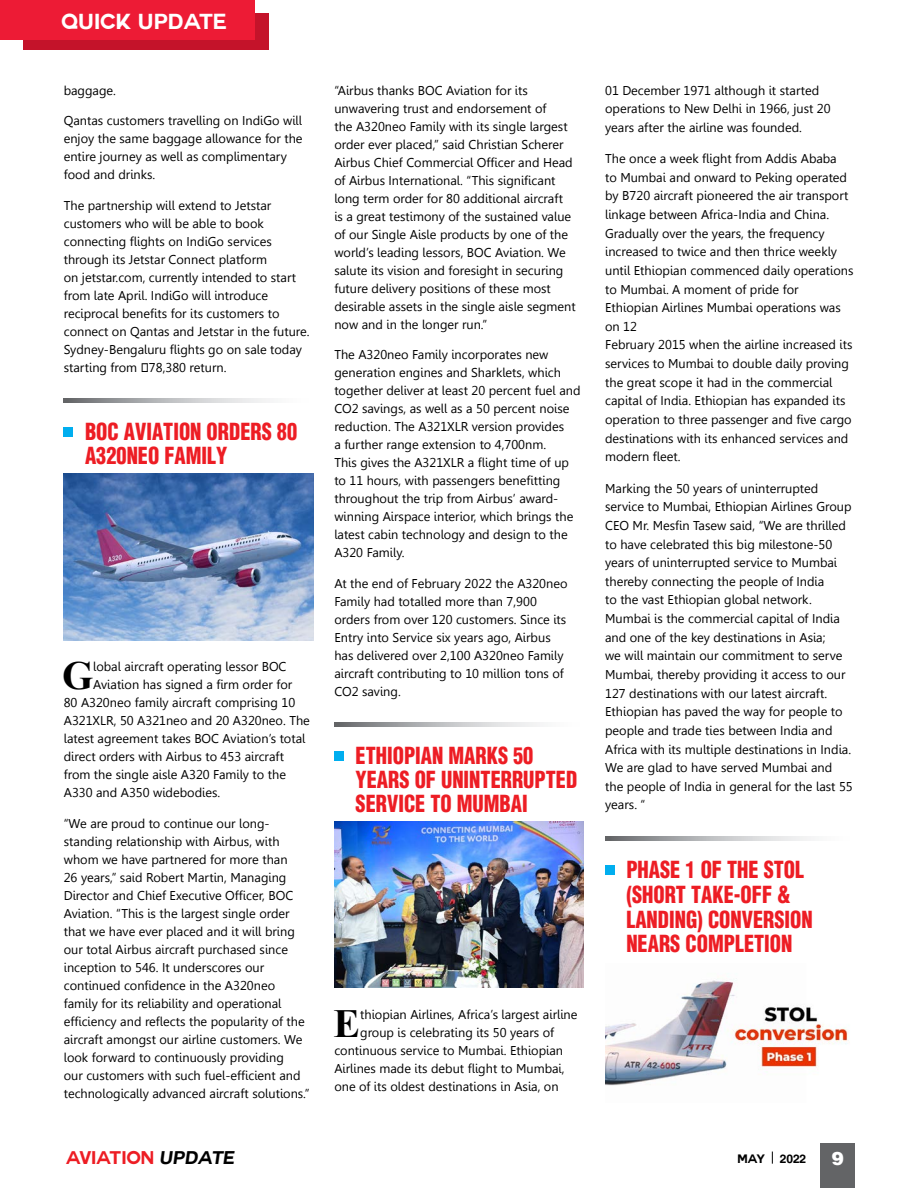
<style>
.page{position:relative;width:918px;height:1188px;background:#fff}
.page>*{position:absolute;margin:0;border:0;box-sizing:border-box;transform-origin:0 0}
.t1{font:700 39.9px "Times New Roman";color:#000}
.t2{font:900 condensed 22.5px/24px "Context Black Condensed S Si";color:#ed1d24;scale:.9 1}
.t3{font:700 21.3px "Couture";color:#fff}
.t4{font:700 18px "Couture";color:#ed1d24}
.t5{font:900 18px "Context Black S Si";color:#fff}
.t6{font:12.75px/18px "Gisha";color:#000}
.t7{font:700 12px "Couture";color:#000}
.s1{font-style:italic;color:#000}
</style>
<div class="page">
<div style="left:23px;top:14px;width:246px;height:36px;background:#c4132a"></div>
<div style="left:0;top:0;width:254px;height:39px;background:#ed1b35"></div>
<svg style="left:64px;top:398px;width:206px;height:5px"></svg>
<div style="left:64px;top:427px;width:9px;height:9px;background:#00aeef"></div>
<img style="left:64px;top:474px;width:249px;height:166px">
<svg style="left:334px;top:722px;width:206px;height:5px"></svg>
<div style="left:334px;top:751px;width:10px;height:9px;background:#00aeef"></div>
<img style="left:334px;top:822px;width:250px;height:166px">
<svg style="left:605px;top:836px;width:206px;height:5px"></svg>
<div style="left:605px;top:866px;width:10px;height:9px;background:#00aeef"></div>
<img style="left:605px;top:980px;width:243px;height:106px">
<div style="left:820px;top:1144px;width:35px;height:44px;background:#636466"></div>
<svg style="left:772px;top:1152px;width:1px;height:12px"></svg>
<h3 class="t3" style="left:62px;top:11px;width:167px">QUICK UPDATE</h3>
<p class="t6" style="left:64px;top:81px;width:54px">baggage.</p>
<p class="t6" style="left:64px;top:112px;width:240px">Qantas customers travelling on IndiGo will enjoy the same baggage allowance for the entire journey as well as complimentary food and drinks.</p>
<p class="t6" style="left:64px;top:197px;width:247px">The partnership will extend to Jetstar customers who will be able to book connecting flights on IndiGo services through its Jetstar Connect platform<br>on jetstar.com, currently intended to start from late April. IndiGo will introduce reciprocal benefits for its customers to connect on Qantas and Jetstar in the future.<br>Sydney-Bengaluru flights go on sale today starting from ₹78,380 return.</p>
<h2 class="t2" style="left:85px;top:419px;width:237px">BOC AVIATION ORDERS 80<br>A320NEO FAMILY</h2>
<h1 class="t1" style="left:62px;top:648px;width:33px">G</h1>
<p class="t6" style="left:93px;top:658px;width:195px">lobal aircraft operating lessor BOC</p>
<p class="t6" style="left:93px;top:676px;width:201px">Aviation has signed a firm order for</p>
<p class="t6" style="left:64px;top:694px;width:233px">80 A320neo family aircraft comprising 10</p>
<p class="t6" style="left:64px;top:712px;width:248px">A321XLR, 50 A321neo and 20 A320neo. The</p>
<p class="t6" style="left:64px;top:730px;width:243px">latest agreement takes BOC Aviation’s total</p>
<p class="t6" style="left:64px;top:748px;width:222px">direct orders with Airbus to 453 aircraft</p>
<p class="t6" style="left:64px;top:766px;width:224px">from the single aisle A320 Family to the</p>
<p class="t6" style="left:64px;top:784px;width:158px">A330 and A350 widebodies.</p>
<p class="t6" style="left:64px;top:814px;width:247px">“We are proud to continue our long&shy;standing relationship with Airbus, with whom we have partnered for more than<br>26 years,” said Robert Martin, Managing Director and Chief Executive Officer, BOC Aviation. “This is the largest single order that we have ever placed and it will bring our total Airbus aircraft purchased since inception to 546. It underscores our continued confidence in the A320neo family for its reliability and operational efficiency and reflects the popularity of the aircraft amongst our airline customers. We look forward to continuously providing<br>our customers with such fuel-efficient and technologically advanced aircraft solutions.”</p>
<p class="t6" style="left:334px;top:81px;width:243px">“Airbus thanks BOC Aviation for its unwavering trust and endorsement of<br>the A320neo Family with its single largest order ever placed,” said Christian Scherer Airbus Chief Commercial Officer and Head of Airbus International. “This significant long term order for 80 additional aircraft<br>is a great testimony of the sustained value of our Single Aisle products by one of the world’s leading lessors, BOC Aviation. We salute its vision and foresight in securing future delivery positions of these most desirable assets in the single aisle segment now and in the longer run.”</p>
<p class="t6" style="left:334px;top:346px;width:248px">The A320neo Family incorporates new generation engines and Sharklets, which together deliver at least 20 percent fuel and CO2 savings, as well as a 50 percent noise reduction. The A321XLR version provides<br>a further range extension to 4,700nm.<br>This gives the A321XLR a flight time of up to 11 hours, with passengers benefitting throughout the trip from Airbus’ award&shy;winning Airspace interior, which brings the latest cabin technology and design to the A320 Family.</p>
<p class="t6" style="left:334px;top:575px;width:235px">At the end of February 2022 the A320neo Family had totalled more than 7,900 orders from over 120 customers. Since its Entry into Service six years ago, Airbus has delivered over 2,100 A320neo Family aircraft contributing to 10 million tons of CO2 saving.</p>
<h2 class="t2" style="left:356px;top:743px;width:248px">ETHIOPIAN MARKS 50<br>YEARS OF UNINTERRUPTED<br>SERVICE TO MUMBAI</h2>
<h1 class="t1" style="left:334px;top:996px;width:28px">E</h1>
<p class="t6" style="left:360px;top:1005px;width:219px">thiopian Airlines, Africa’s largest airline</p>
<p class="t6" style="left:360px;top:1023px;width:195px">group is celebrating its 50 years of</p>
<p class="t6" style="left:334px;top:1041px;width:230px">continuous service to Mumbai. Ethiopian</p>
<p class="t6" style="left:334px;top:1059px;width:232px">Airlines made its debut flight to Mumbai,</p>
<p class="t6" style="left:334px;top:1077px;width:226px">one of its oldest destinations in Asia, on</p>
<p class="t6" style="left:605px;top:81px;width:227px;line-height:18.6px">01 December 1971 although it started operations to New Delhi in 1966, just 20 years after the airline was founded.</p>
<p class="t6" style="left:605px;top:149px;width:250px;line-height:18.6px">The once a week flight from Addis Ababa<br>to Mumbai and onward to Peking operated by B720 aircraft pioneered the air transport linkage between Africa-India and China.<br>Gradually over the years, the frequency increased to twice and then thrice weekly until Ethiopian commenced daily operations to Mumbai. A moment of pride for Ethiopian Airlines Mumbai operations was on 12<br>February 2015 when the airline increased its services to Mumbai to double daily proving the great scope it had in the commercial capital of India. Ethiopian has expanded its operation to three passenger and five cargo destinations with its enhanced services and modern fleet.</p>
<p class="t6" style="left:605px;top:479px;width:249px;line-height:18.6px">Marking the 50 years of uninterrupted service to Mumbai, Ethiopian Airlines Group CEO Mr. Mesfin Tasew said, “We are thrilled to have celebrated this big milestone-50 years of uninterrupted service to Mumbai thereby connecting the people of India<br>to the vast Ethiopian global network.<br>Mumbai is the commercial capital of India and one of the key destinations in Asia;<br>we will maintain our commitment to serve Mumbai, thereby providing it access to our 127 destinations with our latest aircraft.<br>Ethiopian has paved the way for people to people and trade ties between India and Africa with its multiple destinations in India.<br>We are glad to have served Mumbai and the people of India in general for the last 55 years. “</p>
<h2 class="t2" style="left:626px;top:857px;width:208px;line-height:24.6px">PHASE 1 OF THE STOL (SHORT TAKE-OFF &amp;<br>LANDING) CONVERSION<br>NEARS COMPLETION</h2>
<h3 class="t4" style="left:66px;top:1149px;width:170px">AVIATION <span class="s1">UPDATE</span></h3>
<p class="t7" style="left:737px;top:1153px;width:29px">MAY</p>
<p class="t7" style="left:780px;top:1153px;width:27px">2022</p>
<h3 class="t5" style="left:832px;top:1146px;width:14px">9</h3>
</div>
